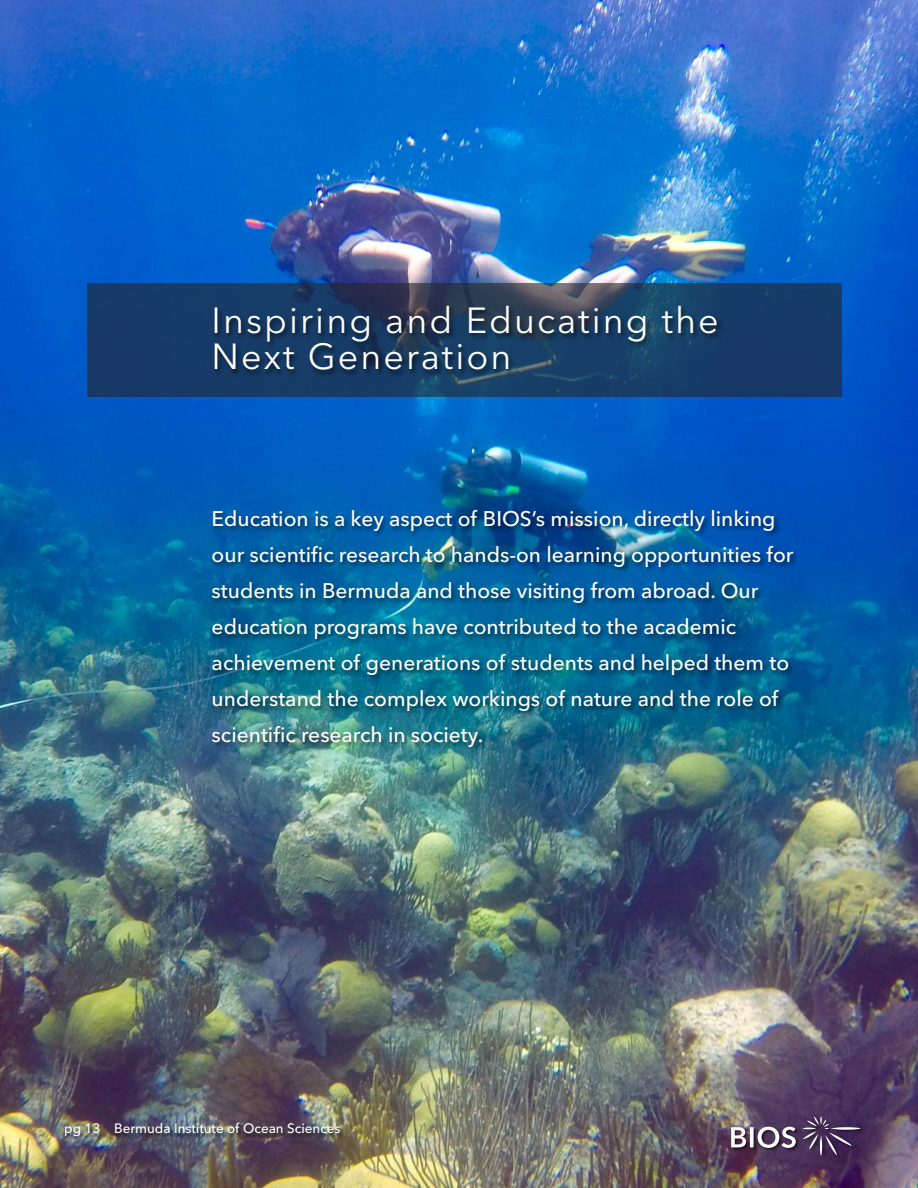
<style>
.page{position:relative;width:918px;height:1188px;background:#fff}
.page>*{position:absolute;margin:0;border:0;box-sizing:border-box;transform-origin:0 0}
.t1{font:36px/36px "Avenir Next LT Pro";letter-spacing:.06em;color:#fff}
.t2{font:500 21px/36px "Avenir Next LT Pro";color:#fff}
.t3{font:500 13.5px "Avenir Next LT Pro";color:#fff}
</style>
<div class="page">
<img style="left:0;top:0;width:918px;height:1188px">
<img style="left:204px;top:502px;width:639px;height:338px">
<img style="left:58px;top:1118px;width:601px;height:47px">
<img style="left:708px;top:1104px;width:166px;height:68px">
<svg style="left:731px;top:1127px;width:65px;height:21px"></svg>
<svg style="left:803px;top:1116px;width:49px;height:39px;background:#564165"></svg>
<hr style="left:830px;top:1127px;width:30px;height:3px;background:#fefefe;border-radius:50%">
<div style="left:87px;top:284px;width:755px;height:114px;background:#272526;opacity:.6"></div>
<img style="left:203px;top:298px;width:599px;height:103px">
<h1 class="t1" style="left:212px;top:307px;width:509px">Inspiring and Educating the<br>Next Generation</h1>
<p class="t2" style="left:212px;top:503px;width:583px">Education is a key aspect of BIOS’s mission, directly linking our scientific research to hands-on learning opportunities for students in Bermuda and those visiting from abroad. Our education programs have contributed to the academic achievement of generations of students and helped them to understand the complex workings of nature and the role of scientific research in society.</p>
<p class="t3" style="left:64px;top:1124px;width:278px">pg 13 Bermuda Institute of Ocean Sciences</p>
</div>
